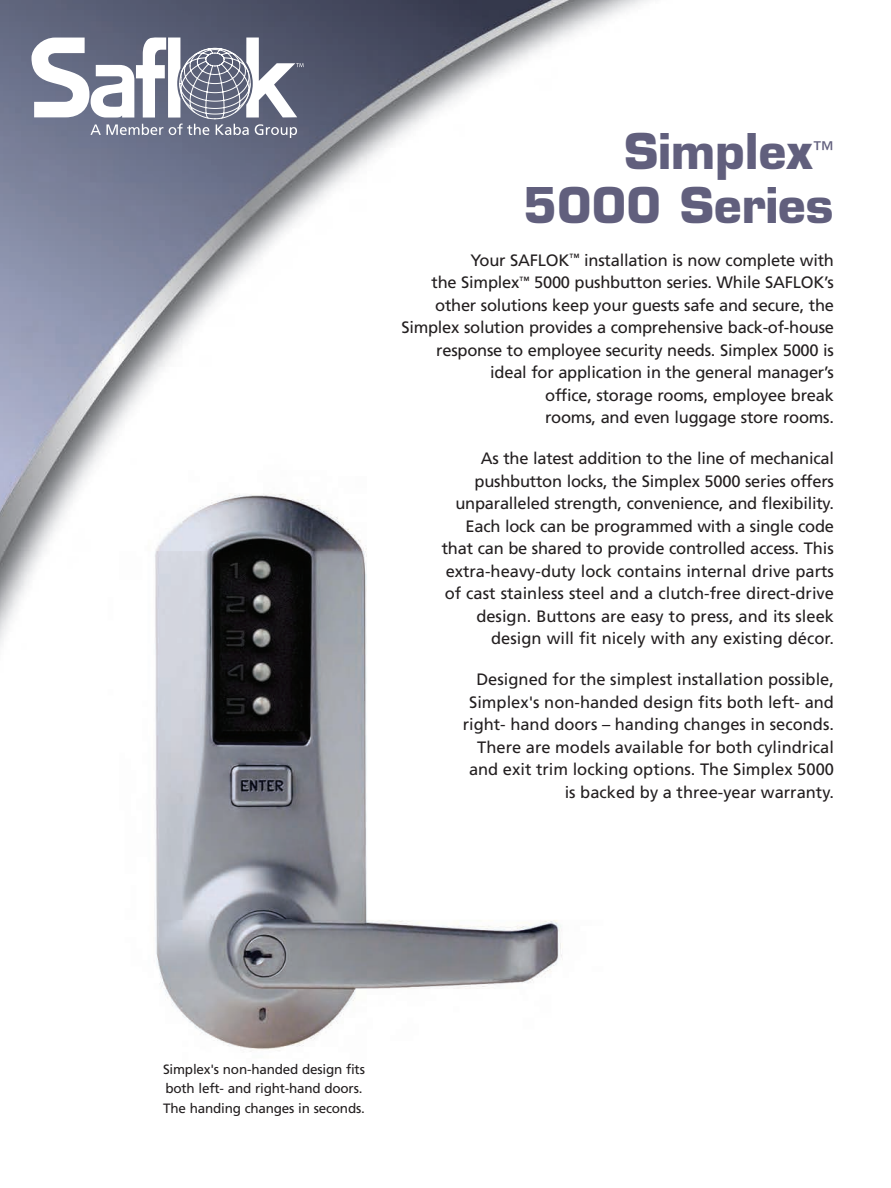
<style>
.page{position:relative;width:891px;height:1188px;background:#fff}
.page>*{position:absolute;margin:0;border:0;box-sizing:border-box;transform-origin:0 0}
.t1{font:700 48px "Eurostile";color:#615f7d}
.t2{font:21px "Eurostile";color:#615f7d}
.t3{font:16.5px/22.5px "Frutiger";letter-spacing:-.015em;color:#231f20;text-align:right}
.t4{font:13.5px/19.5px "Frutiger";letter-spacing:-.015em;color:#231f20}
</style>
<div class="page">
<img style="left:0;top:0;width:649px;height:1052px">
<svg style="left:32px;top:38px;width:272px;height:100px"></svg>
<p class="t1" style="left:624px;top:121px;width:190px">Simplex</p>
<p class="t2" style="left:813px;top:136px;width:22px">™</p>
<p class="t1" style="left:523px;top:176px;width:312px">5000 Series</p>
<p class="t3" style="left:401px;top:249px;width:434px">Your SAFLOK<sup>™</sup> installation is now complete with<br>the Simplex<sup>™</sup> 5000 pushbutton series. While SAFLOK’s other solutions keep your guests safe and secure, the Simplex solution provides a comprehensive back-of-house response to employee security needs. Simplex 5000 is ideal for application in the general manager’s<br>office, storage rooms, employee break<br>rooms, and even luggage store rooms.</p>
<p class="t3" style="left:442px;top:447px;width:394px">As the latest addition to the line of mechanical pushbutton locks, the Simplex 5000 series offers unparalleled strength, convenience, and flexibility.<br>Each lock can be programmed with a single code that can be shared to provide controlled access. This extra-heavy-duty lock contains internal drive parts of cast stainless steel and a clutch-free direct-drive design. Buttons are easy to press, and its sleek design will fit nicely with any existing décor.</p>
<p class="t3" style="left:463px;top:669px;width:373px">Designed for the simplest installation possible, Simplex's non-handed design fits both left- and right- hand doors – handing changes in seconds.<br>There are models available for both cylindrical and exit trim locking options. The Simplex 5000 is backed by a three-year warranty.</p>
<p class="t4" style="left:163px;top:1059px;width:203px">Simplex's non-handed design fits both left- and right-hand doors.<br>The handing changes in seconds.</p>
</div>
